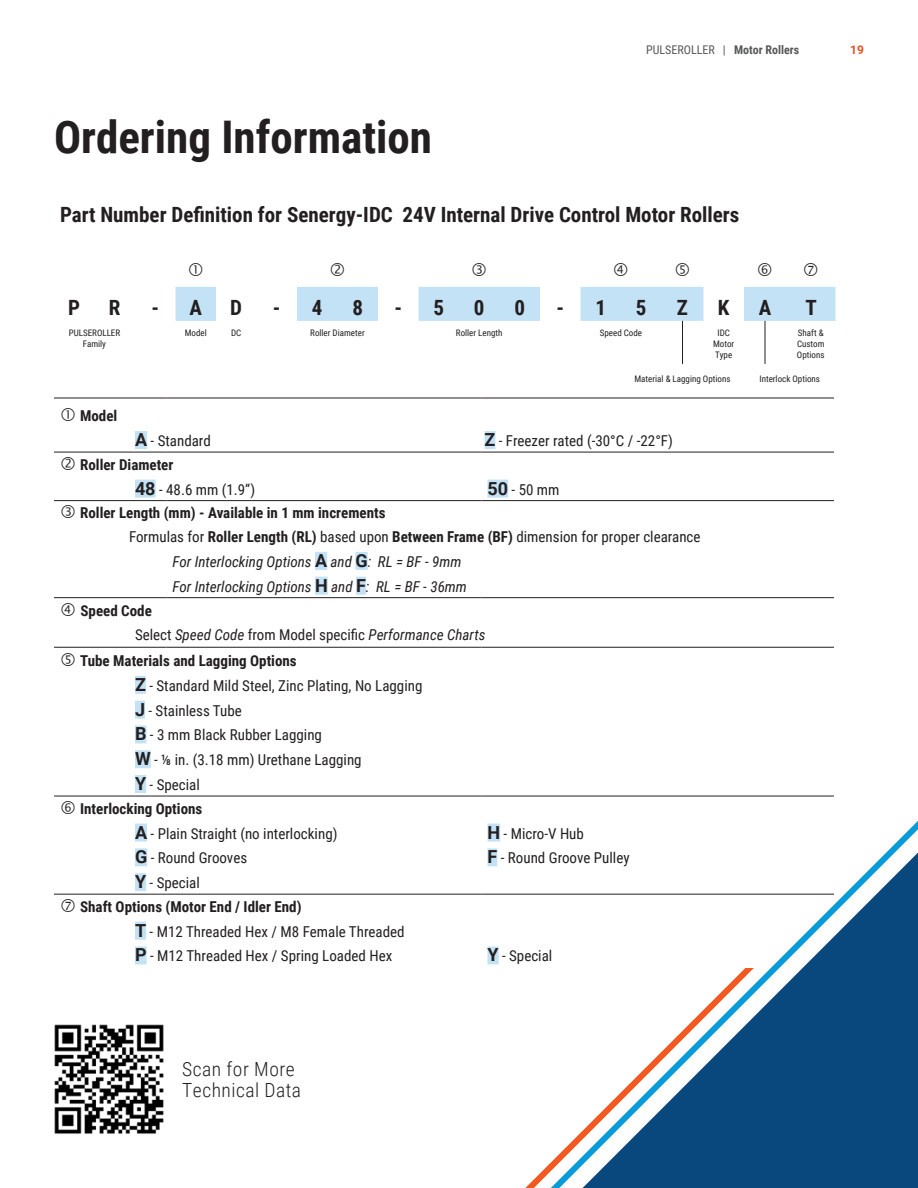
<style>
.page{position:relative;width:918px;height:1188px;background:#fff}
.page>*{position:absolute;margin:0;border:0;box-sizing:border-box;transform-origin:0 0}
.t1{font:700 45px "Roboto Condensed";color:#231f20}
.t2{font:700 21px "Roboto Condensed";color:#231f20}
.t3{font:300 19.5px "Roboto Condensed";letter-spacing:.025em;color:#231f20}
.t4{font:15px "Roboto Condensed";color:#231f20}
.t5{font:700 15px "Roboto Condensed";color:#231f20}
.t6{font:italic 15px "Roboto Condensed";color:#231f20}
.t7{font:12px "Roboto Condensed";color:#57585a}
.t8{font:700 12px "Roboto";color:#ea5123}
.t9{font:9px/10.8px "Roboto Condensed";color:#231f20}
.s1{font-weight:700}
.s2{font-family:"Roboto";font-weight:700;font-size:18px}
.s3{font-family:"Roboto";font-weight:700;font-style:normal;font-size:18px}
.s4{font-style:normal}
</style>
<div class="page">
<svg style="left:176px;top:287px;width:660px;height:34px"></svg>
<hr style="left:682px;top:321px;width:1px;height:43px;background:#231f20">
<hr style="left:765px;top:321px;width:1px;height:43px;background:#231f20">
<hr style="left:54px;top:452px;width:75px;height:1px;background:#231f20">
<hr style="left:129px;top:452px;width:37px;height:1px;background:#231f20">
<hr style="left:166px;top:452px;width:316px;height:1px;background:#231f20">
<hr style="left:482px;top:452px;width:37px;height:1px;background:#231f20">
<hr style="left:519px;top:452px;width:315px;height:1px;background:#231f20">
<hr style="left:54px;top:398px;width:75px;height:1px;background:#231f20">
<hr style="left:129px;top:398px;width:37px;height:1px;background:#231f20">
<hr style="left:166px;top:398px;width:316px;height:1px;background:#231f20">
<hr style="left:482px;top:398px;width:37px;height:1px;background:#231f20">
<hr style="left:519px;top:398px;width:315px;height:1px;background:#231f20">
<hr style="left:54px;top:500px;width:75px;height:1px;background:#231f20">
<hr style="left:129px;top:500px;width:37px;height:1px;background:#231f20">
<hr style="left:166px;top:500px;width:316px;height:1px;background:#231f20">
<hr style="left:482px;top:500px;width:37px;height:1px;background:#231f20">
<hr style="left:519px;top:500px;width:315px;height:1px;background:#231f20">
<hr style="left:54px;top:597px;width:75px;height:1px;background:#231f20">
<hr style="left:129px;top:597px;width:37px;height:1px;background:#231f20">
<hr style="left:166px;top:597px;width:316px;height:1px;background:#231f20">
<hr style="left:54px;top:647px;width:75px;height:1px;background:#231f20">
<hr style="left:129px;top:647px;width:37px;height:1px;background:#231f20">
<hr style="left:166px;top:647px;width:316px;height:1px;background:#231f20">
<hr style="left:54px;top:796px;width:75px;height:1px;background:#231f20">
<hr style="left:129px;top:796px;width:37px;height:1px;background:#231f20">
<hr style="left:166px;top:796px;width:316px;height:1px;background:#231f20">
<hr style="left:54px;top:894px;width:75px;height:1px;background:#231f20">
<hr style="left:129px;top:894px;width:37px;height:1px;background:#231f20">
<hr style="left:166px;top:894px;width:316px;height:1px;background:#231f20">
<div style="left:135px;top:431px;width:12px;height:18px;background:#c4e2f5"></div>
<div style="left:484px;top:431px;width:11px;height:18px;background:#c4e2f5"></div>
<div style="left:135px;top:480px;width:21px;height:18px;background:#c4e2f5"></div>
<div style="left:488px;top:480px;width:20px;height:18px;background:#c4e2f5"></div>
<div style="left:135px;top:676px;width:11px;height:18px;background:#c4e2f5"></div>
<div style="left:135px;top:701px;width:10px;height:18px;background:#c4e2f5"></div>
<div style="left:135px;top:725px;width:11px;height:18px;background:#c4e2f5"></div>
<div style="left:135px;top:750px;width:16px;height:18px;background:#c4e2f5"></div>
<div style="left:135px;top:775px;width:11px;height:18px;background:#c4e2f5"></div>
<div style="left:135px;top:824px;width:12px;height:18px;background:#c4e2f5"></div>
<div style="left:135px;top:848px;width:12px;height:18px;background:#c4e2f5"></div>
<div style="left:135px;top:873px;width:11px;height:18px;background:#c4e2f5"></div>
<div style="left:135px;top:922px;width:11px;height:18px;background:#c4e2f5"></div>
<div style="left:135px;top:946px;width:12px;height:18px;background:#c4e2f5"></div>
<svg style="left:54px;top:950px;width:110px;height:184px"></svg>
<svg style="left:283px;top:552px;width:635px;height:636px"></svg>
<div style="left:703px;top:945px;width:59px;height:23px;background:#fff"></div>
<p class="t1" style="left:54px;top:105px;width:380px">Ordering Information</p>
<p class="t7" style="left:646px;top:41px;width:155px">PULSEROLLER | <span class="s1">Motor Rollers</span></p>
<p class="t2" style="left:60px;top:200px;width:681px">Part Number Definition for Senergy-IDC 24V Internal Drive Control Motor Rollers</p>
<p class="t8" style="left:850px;top:41px;width:15px">19</p>
<p class="t2" style="left:68px;top:293px;width:13px">P</p>
<p class="t2" style="left:109px;top:293px;width:13px">R</p>
<p class="t2" style="left:151px;top:293px;width:9px">-</p>
<p class="t2" style="left:189px;top:293px;width:14px">A</p>
<p class="t2" style="left:230px;top:293px;width:13px">D</p>
<p class="t2" style="left:273px;top:293px;width:9px">-</p>
<p class="t2" style="left:312px;top:293px;width:12px">4</p>
<p class="t2" style="left:352px;top:293px;width:12px">8</p>
<p class="t2" style="left:394px;top:293px;width:9px">-</p>
<p class="t2" style="left:433px;top:293px;width:12px">5</p>
<p class="t2" style="left:474px;top:293px;width:12px">0</p>
<p class="t2" style="left:514px;top:293px;width:12px">0</p>
<p class="t2" style="left:556px;top:293px;width:9px">-</p>
<p class="t2" style="left:595px;top:293px;width:12px">1</p>
<p class="t2" style="left:636px;top:293px;width:12px">5</p>
<p class="t2" style="left:677px;top:293px;width:13px">Z</p>
<p class="t2" style="left:718px;top:293px;width:13px">K</p>
<p class="t2" style="left:759px;top:293px;width:14px">A</p>
<p class="t2" style="left:805px;top:293px;width:13px">T</p>
<p class="t9" style="left:69px;top:327px;width:53px">PULSEROLLER</p>
<p class="t9" style="left:83px;top:338px;width:25px">Family</p>
<p class="t9" style="left:798px;top:327px;width:27px">Shaft &amp;</p>
<p class="t9" style="left:797px;top:338px;width:29px">Custom<br>Options</p>
<p class="t9" style="left:185px;top:327px;width:24px">Model</p>
<p class="t9" style="left:231px;top:327px;width:12px">DC</p>
<p class="t9" style="left:310px;top:327px;width:56px">Roller Diameter</p>
<p class="t9" style="left:456px;top:327px;width:48px">Roller Length</p>
<p class="t9" style="left:600px;top:327px;width:44px">Speed Code</p>
<p class="t9" style="left:718px;top:327px;width:14px">IDC</p>
<p class="t9" style="left:713px;top:338px;width:23px">Motor</p>
<p class="t9" style="left:715px;top:349px;width:19px">Type</p>
<p class="t5" style="left:80px;top:405px;width:39px">Model</p>
<p class="t9" style="left:634px;top:374px;width:98px">Material &amp; Lagging Options</p>
<p class="t9" style="left:759px;top:374px;width:62px">Interlock Options</p>
<p class="t4" style="left:135px;top:430px;width:77px"><span class="s2">A</span> - Standard</p>
<p class="t4" style="left:484px;top:430px;width:190px"><span class="s2">Z</span> - Freezer rated (-30°C / -22°F)</p>
<p class="t5" style="left:80px;top:454px;width:95px">Roller Diameter</p>
<p class="t4" style="left:135px;top:479px;width:122px"><span class="s2">48</span> - 48.6 mm (1.9”)</p>
<p class="t4" style="left:488px;top:479px;width:74px"><span class="s2">50</span> - 50 mm</p>
<p class="t5" style="left:80px;top:502px;width:307px">Roller Length (mm) - Available in 1 mm increments</p>
<p class="t4" style="left:129px;top:526px;width:573px">Formulas for <span class="s1">Roller Length (RL)</span> based upon <span class="s1">Between Frame (BF)</span> dimension for proper clearance</p>
<p class="t6" style="left:172px;top:551px;width:291px">For Interlocking Options <span class="s3">A</span> and <span class="s3">G</span>: RL = BF - 9mm</p>
<p class="t6" style="left:172px;top:576px;width:296px">For Interlocking Options <span class="s3">H</span> and <span class="s3">F</span>: RL = BF - 36mm</p>
<p class="t5" style="left:81px;top:601px;width:73px">Speed Code</p>
<p class="t6" style="left:135px;top:624px;width:352px"><span class="s4">Select</span> Speed Code <span class="s4">from Model specific</span> Performance Charts</p>
<p class="t5" style="left:80px;top:650px;width:218px">Tube Materials and Lagging Options</p>
<p class="t4" style="left:135px;top:675px;width:289px"><span class="s2">Z</span> - Standard Mild Steel, Zinc Plating, No Lagging</p>
<p class="t4" style="left:135px;top:700px;width:108px"><span class="s2">J</span> - Stainless Tube</p>
<p class="t4" style="left:135px;top:725px;width:189px"><span class="s2">B</span> - 3 mm Black Rubber Lagging</p>
<p class="t4" style="left:135px;top:749px;width:228px"><span class="s2">W</span> - ⅛ in. (3.18 mm) Urethane Lagging</p>
<p class="t4" style="left:135px;top:774px;width:66px"><span class="s2">Y</span> - Special</p>
<p class="t5" style="left:80px;top:798px;width:124px">Interlocking Options</p>
<p class="t4" style="left:135px;top:823px;width:204px"><span class="s2">A</span> - Plain Straight (no interlocking)</p>
<p class="t4" style="left:488px;top:823px;width:98px"><span class="s2">H</span> - Micro-V Hub</p>
<p class="t4" style="left:135px;top:848px;width:114px"><span class="s2">G</span> - Round Grooves</p>
<p class="t4" style="left:488px;top:848px;width:144px"><span class="s2">F</span> - Round Groove Pulley</p>
<p class="t4" style="left:135px;top:872px;width:66px"><span class="s2">Y</span> - Special</p>
<p class="t5" style="left:80px;top:896px;width:223px">Shaft Options (Motor End / Idler End)</p>
<p class="t4" style="left:135px;top:921px;width:271px"><span class="s2">T</span> - M12 Threaded Hex / M8 Female Threaded</p>
<p class="t4" style="left:135px;top:946px;width:259px"><span class="s2">P</span> - M12 Threaded Hex / Spring Loaded Hex</p>
<p class="t4" style="left:488px;top:946px;width:66px"><span class="s2">Y</span> - Special</p>
<p class="t3" style="left:182px;top:1055px;width:114px">Scan for More</p>
<p class="t3" style="left:182px;top:1076px;width:120px">Technical Data</p>
</div>
